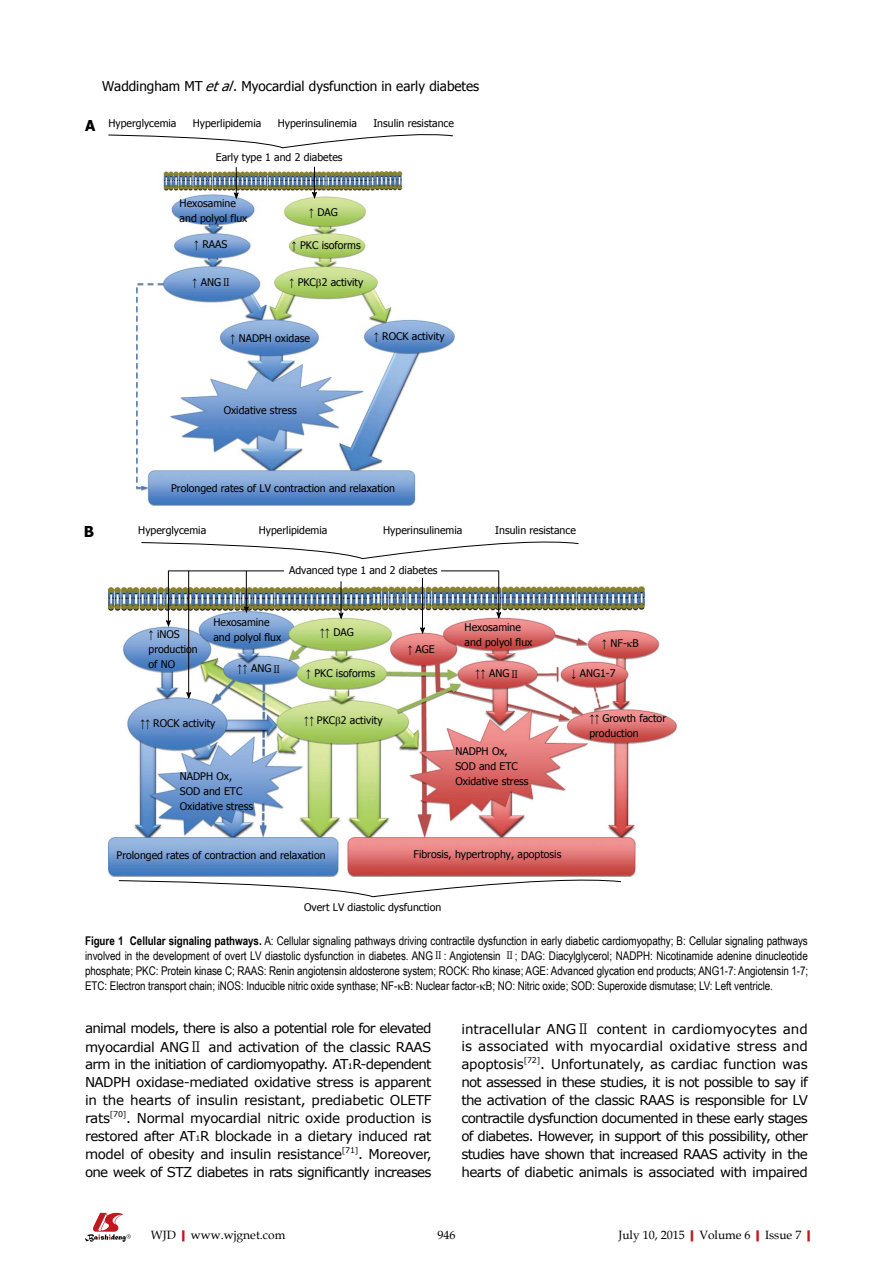
<style>
.page{position:relative;width:893px;height:1263px;background:#fff}
.page>*{position:absolute;margin:0;border:0;box-sizing:border-box;transform-origin:0 0}
.t1{font:700 15px "Tahoma";color:#000}
.t2{font:13.5px/18px "Verdana";letter-spacing:-.03em;color:#000;text-align:justify}
.t3{font:13.5px/18px "Verdana";letter-spacing:-.055em;color:#000;text-align:right}
.t4{font:13.5px "Tahoma";color:#000}
.t5{font:12px/15px "Arial Narrow";letter-spacing:-.005em;color:#000;text-align:justify}
.t6{font:12px "Book Antiqua";color:#000}
.t7{font:10.5px/15px "Tahoma";color:#000}
.t8{font:7.8px "Verdana";color:#000}
.s1{font-style:italic}
.s2{font-family:"Book Antiqua"}
.s3{font-family:"Koz Min Pro"}
.s4{font-weight:700}
.s5{font-family:"Koz Min Pro";font-size:10.5px}
.s6{font-family:"Koz Min Pro";font-size:14.25px}
.s7{font-size:7.8px}
.s8{font-weight:700;color:#c01920}
</style>
<div class="page">
<svg style="left:85px;top:1213px;width:46px;height:29px"></svg>
<img style="left:137px;top:172px;width:317px;height:334px">
<svg style="left:108px;top:134px;width:345px;height:14px"></svg>
<svg style="left:234px;top:167px;width:5px;height:32px"></svg>
<svg style="left:312px;top:167px;width:5px;height:31px"></svg>
<img style="left:109px;top:587px;width:567px;height:289px">
<svg style="left:141px;top:541px;width:438px;height:18px"></svg>
<svg style="left:118px;top:874px;width:503px;height:23px"></svg>
<svg style="left:166px;top:620px;width:5px;height:6px"></svg>
<hr style="left:168px;top:571px;width:1px;height:51px;background:#000">
<hr style="left:168px;top:571px;width:116px;height:1px;background:#000">
<svg style="left:244px;top:606px;width:5px;height:6px"></svg>
<hr style="left:246px;top:571px;width:1px;height:38px;background:#000">
<svg style="left:186px;top:692px;width:5px;height:6px"></svg>
<hr style="left:188px;top:571px;width:1px;height:123px;background:#000">
<svg style="left:339px;top:613px;width:4px;height:6px"></svg>
<hr style="left:341px;top:581px;width:1px;height:34px;background:#000">
<svg style="left:420px;top:627px;width:5px;height:6px"></svg>
<hr style="left:422px;top:578px;width:1px;height:52px;background:#000">
<svg style="left:496px;top:612px;width:5px;height:6px"></svg>
<hr style="left:498px;top:571px;width:1px;height:43px;background:#000">
<hr style="left:441px;top:571px;width:58px;height:1px;background:#000">
<svg style="left:317px;top:279px;width:4px;height:9px"></svg>
<svg style="left:627px;top:642px;width:5px;height:5px"></svg>
<svg style="left:336px;top:717px;width:4px;height:10px"></svg>
<p class="t4" style="left:102px;top:77px;width:379px">Waddingham MT <span class="s1">etal</span>. Myocardial dysfunction in early diabetes</p>
<p class="t1" style="left:85px;top:115px;width:12px">A</p>
<p class="t7" style="left:108px;top:115px;width:69px">Hyperglycemia</p>
<p class="t7" style="left:193px;top:115px;width:70px">Hyperlipidemia</p>
<p class="t7" style="left:278px;top:115px;width:81px">Hyperinsulinemia</p>
<p class="t7" style="left:373px;top:115px;width:82px">Insulin resistance</p>
<p class="t7" style="left:216px;top:149px;width:128px">Early type 1 and 2 diabetes</p>
<p class="t7" style="left:180px;top:195px;width:69px">Hexosamine and polyol flux</p>
<p class="t7" style="left:309px;top:204px;width:30px"><span class="s2">↑</span> DAG</p>
<p class="t7" style="left:194px;top:236px;width:35px"><span class="s2">↑</span> RAAS</p>
<p class="t7" style="left:292px;top:237px;width:71px"><span class="s2">↑</span> PKC isoforms</p>
<p class="t7" style="left:192px;top:274px;width:41px"><span class="s2">↑</span> ANG<span class="s3">Ⅱ</span></p>
<p class="t7" style="left:289px;top:274px;width:76px"><span class="s2">↑</span> PKC 2 activity</p>
<p class="t7" style="left:230px;top:330px;width:81px"><span class="s2">↑</span> NADPH oxidase</p>
<p class="t7" style="left:374px;top:328px;width:72px"><span class="s2">↑</span> ROCK activity</p>
<p class="t7" style="left:224px;top:402px;width:75px">Oxidative stress</p>
<p class="t1" style="left:84px;top:521px;width:12px">B</p>
<p class="t7" style="left:171px;top:480px;width:225px">Prolonged rates of LV contraction and relaxation</p>
<p class="t7" style="left:138px;top:522px;width:69px">Hyperglycemia</p>
<p class="t7" style="left:259px;top:522px;width:70px">Hyperlipidemia</p>
<p class="t7" style="left:383px;top:522px;width:81px">Hyperinsulinemia</p>
<p class="t7" style="left:495px;top:522px;width:82px">Insulin resistance</p>
<p class="t7" style="left:289px;top:562px;width:150px">Advanced type 1 and 2 diabetes</p>
<p class="t7" style="left:149px;top:626px;width:51px"><span class="s2">↑</span> iNOS production of NO</p>
<p class="t7" style="left:213px;top:614px;width:69px">Hexosamine and polyol flux</p>
<p class="t7" style="left:320px;top:624px;width:36px"><span class="s2">↑↑</span> DAG</p>
<p class="t7" style="left:465px;top:619px;width:69px">Hexosamine and polyol flux</p>
<p class="t7" style="left:408px;top:641px;width:29px"><span class="s2">↑</span> AGE</p>
<p class="t7" style="left:237px;top:661px;width:46px"><span class="s2">↑↑</span> ANG<span class="s3">Ⅱ</span></p>
<p class="t7" style="left:306px;top:665px;width:71px"><span class="s2">↑</span> PKC isoforms</p>
<p class="t7" style="left:475px;top:665px;width:46px"><span class="s2">↑↑</span> ANG<span class="s3">Ⅱ</span></p>
<p class="t7" style="left:304px;top:712px;width:80px"><span class="s2">↑↑</span> PKC 2 activity</p>
<p class="t7" style="left:140px;top:715px;width:77px"><span class="s2">↑↑</span> ROCK activity</p>
<p class="t7" style="left:180px;top:768px;width:75px">NADPH Ox,<br>SOD and ETC<br>Oxidative stress</p>
<p class="t7" style="left:455px;top:743px;width:75px">NADPH Ox,<br>SOD and ETC<br>Oxidative stress</p>
<p class="t7" style="left:602px;top:635px;width:38px"><span class="s2">↑</span> NF- B</p>
<p class="t7" style="left:571px;top:665px;width:46px"><span class="s2">↓</span> ANG1-7</p>
<p class="t7" style="left:589px;top:711px;width:78px"><span class="s2">↑↑</span> Growth factor production</p>
<p class="t7" style="left:117px;top:847px;width:210px">Prolonged rates of contraction and relaxation</p>
<p class="t7" style="left:414px;top:846px;width:149px">Fibrosis, hypertrophy, apoptosis</p>
<p class="t7" style="left:304px;top:899px;width:139px">Overt LV diastolic dysfunction</p>
<p class="t5" style="left:85px;top:932px;width:725px"><span class="s4">Figure 1 Cellular signaling pathways.</span> A: Cellular signaling pathways driving contractile dysfunction in early diabetic cardiomyopathy; B: Cellular signaling pathways involved in the development of overt LV diastolic dysfunction in diabetes. ANG<span class="s5">Ⅱ</span>: Angiotensin <span class="s5">Ⅱ</span>; DAG: Diacylglycerol; NADPH: Nicotinamide adenine dinucleotide phosphate; PKC: Protein kinase C; RAAS: Renin angiotensin aldosterone system; ROCK: Rho kinase; AGE: Advanced glycation end products; ANG1-7: Angiotensin 1-7; ETC: Electron transport chain; iNOS: Inducible nitric oxide synthase; NF- B: Nuclear factor- B; NO: Nitric oxide; SOD: Superoxide dismutase; LV: Left ventricle.</p>
<p class="t2" style="left:85px;top:1019px;width:348px">animal models, there is also a potential role for elevated myocardial ANG<span class="s6">Ⅱ</span> and activation of the classic RAAS arm in the initiation of cardiomyopathy. AT<span class="s7">1</span>R-dependent NADPH oxidase-mediated oxidative stress is apparent in the hearts of insulin resistant, prediabetic OLETF rats</p>
<p class="t8" style="left:110px;top:1108px;width:18px">[70]</p>
<p class="t2" style="left:85px;top:1109px;width:348px;text-indent:41px">. Normal myocardial nitric oxide production is restored after AT<span class="s7">1</span>R blockade in a dietary induced rat model of obesity and insulin resistance</p>
<p class="t8" style="left:342px;top:1144px;width:18px">[71]</p>
<p class="t3" style="left:85px;top:1145px;width:348px">. Moreover,<br>one week of STZ diabetes in rats significantly increases</p>
<p class="t2" style="left:461px;top:1020px;width:348px">intracellular ANG<span class="s6">Ⅱ</span> content in cardiomyocytes and is associated with myocardial oxidative stress and apoptosis</p>
<p class="t8" style="left:524px;top:1054px;width:18px">[72]</p>
<p class="t2" style="left:461px;top:1055px;width:348px;text-indent:79px">. Unfortunately, as cardiac function was not assessed in these studies, it is not possible to say if the activation of the classic RAAS is responsible for LV contractile dysfunction documented in these early stages of diabetes. However, in support of this possibility, other studies have shown that increased RAAS activity in the hearts of diabetic animals is associated with impaired</p>
<p class="t6" style="left:151px;top:1226px;width:136px">WJD<span class="s8">|</span>www.wjgnet.com</p>
<p class="t6" style="left:437px;top:1226px;width:19px">946</p>
<p class="t6" style="left:618px;top:1226px;width:199px">July 10, 2015<span class="s8">|</span>Volume 6<span class="s8">|</span>Issue 7<span class="s8">|</span></p>
</div>
